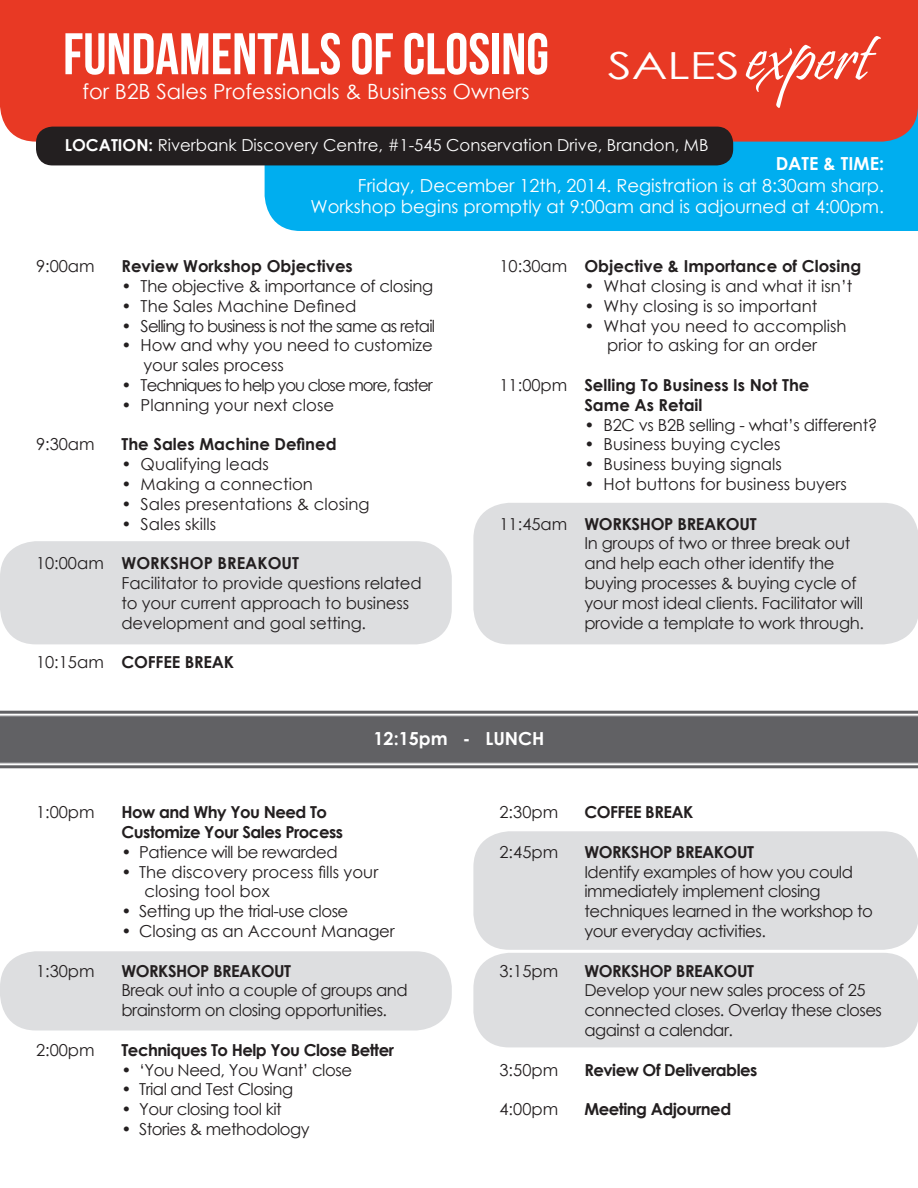
<style>
.page{position:relative;width:918px;height:1188px;background:#fff}
.page>*{position:absolute;margin:0;border:0;box-sizing:border-box;transform-origin:0 0}
.t1{font:italic 66.45px "Pristina";color:#fff}
.t2{font:58.5px "Bebas Neue";color:#fff}
.t3{font:21px "Century Gothic";color:#fff}
.t4{font:18px "Century Gothic";color:#fff}
.t5{font:700 18px "Century Gothic";color:#fff}
.t6{font:16.5px/19.8px "Century Gothic";letter-spacing:-.02em;color:#231f20}
.t7{font:16.5px "Century Gothic";color:#231f20}
.t8{font:700 16.5px "Century Gothic";letter-spacing:-.03em;color:#231f20}
.t9{font:700 16.5px "Century Gothic";color:#231f20}
.t10{font:16.5px "Century Gothic";color:#fff}
.t11{font:16.5px "Century Gothic";letter-spacing:-.05em;color:#231f20}
.t12{font:16.5px "Century Gothic";letter-spacing:-.06em;color:#231f20}
.t13{font:700 16.5px "Century Gothic";letter-spacing:-.01em;color:#231f20}
.s1{font-weight:700}
.s2{font-family:"Century Gothic";font-style:normal;font-size:37.35px}
</style>
<div class="page">
<div style="left:0;top:541px;width:452px;height:103px;background:#dddee0;border-radius:36px"></div>
<div style="left:0;top:951px;width:452px;height:79px;background:#dddee0;border-radius:36px"></div>
<div style="left:473px;top:503px;width:445px;height:141px;background:#dddee0"></div>
<div style="left:473px;top:831px;width:445px;height:119px;background:#dddee0"></div>
<div style="left:473px;top:953px;width:445px;height:94px;background:#dddee0"></div>
<div style="left:265px;top:142px;width:653px;height:89px;background:#00aeef"></div>
<div style="left:0;top:0;width:918px;height:142px;background:#e83924"></div>
<div style="left:36px;top:127px;width:697px;height:38px;background:#231f20;border-radius:16px"></div>
<svg style="left:0;top:710px;width:918px;height:59px"></svg>
<div style="left:0;top:716px;width:918px;height:47px;background:#616164"></div>
<p class="t2" style="left:63px;top:22px;width:487px">FUNDAMENTALS OF CLOSING</p>
<p class="t3" style="left:82px;top:77px;width:449px">for B2B Sales Professionals &amp; Business Owners</p>
<p class="t10" style="left:65px;top:133px;width:645px"><span class="s1">LOCATION:</span> Riverbank Discovery Centre, #1-545 Conservation Drive, Brandon, MB</p>
<h1 class="t1" style="left:608px;top:21px;width:262px"><span class="s2">SALES</span>expert</h1>
<p class="t6" style="left:36px;top:256px;width:60px">9:00am</p>
<p class="t6" style="left:36px;top:434px;width:60px">9:30am</p>
<p class="t6" style="left:36px;top:553px;width:69px">10:00am</p>
<p class="t6" style="left:36px;top:652px;width:69px">10:15am</p>
<p class="t5" style="left:776px;top:150px;width:110px">DATE &amp; TIME:</p>
<p class="t4" style="left:358px;top:173px;width:528px">Friday, December 12th, 2014. Registration is at 8:30am sharp.</p>
<p class="t4" style="left:310px;top:194px;width:575px">Workshop begins promptly at 9:00am and is adjourned at 4:00pm.</p>
<p class="t9" style="left:122px;top:254px;width:233px">Review Workshop Objectives</p>
<p class="t6" style="left:122px;top:276px;width:313px">• The objective &amp; importance of closing</p>
<p class="t7" style="left:122px;top:294px;width:236px">• The Sales Machine Defined</p>
<p class="t11" style="left:122px;top:314px;width:315px">• Selling to business is not the same as retail</p>
<p class="t6" style="left:122px;top:335px;width:313px">• How and why you need to customize</p>
<p class="t6" style="left:144px;top:355px;width:142px">your sales process</p>
<p class="t12" style="left:122px;top:373px;width:313px">• Techniques to help you close more, faster</p>
<p class="t7" style="left:122px;top:393px;width:214px">• Planning your next close</p>
<p class="t9" style="left:122px;top:432px;width:217px">The Sales Machine Defined</p>
<p class="t7" style="left:122px;top:453px;width:149px">• Qualifying leads</p>
<p class="t7" style="left:122px;top:472px;width:193px">• Making a connection</p>
<p class="t7" style="left:122px;top:492px;width:250px">• Sales presentations &amp; closing</p>
<p class="t7" style="left:122px;top:512px;width:96px">• Sales skills</p>
<p class="t9" style="left:122px;top:551px;width:179px">WORKSHOP BREAKOUT</p>
<p class="t6" style="left:122px;top:573px;width:302px">Facilitator to provide questions related to your current approach to business development and goal setting.</p>
<p class="t13" style="left:122px;top:650px;width:114px">COFFEE BREAK</p>
<p class="t6" style="left:500px;top:256px;width:69px">10:30am</p>
<p class="t6" style="left:500px;top:375px;width:69px">11:00pm</p>
<p class="t6" style="left:500px;top:513px;width:69px">11:45am</p>
<p class="t9" style="left:584px;top:254px;width:278px">Objective &amp; Importance of Closing</p>
<p class="t7" style="left:584px;top:274px;width:270px">• What closing is and what it isn’t</p>
<p class="t7" style="left:584px;top:294px;width:235px">• Why closing is so important</p>
<p class="t7" style="left:584px;top:314px;width:264px">• What you need to accomplish</p>
<p class="t7" style="left:607px;top:334px;width:212px">prior to asking for an order</p>
<p class="t9" style="left:584px;top:372px;width:227px">Selling To Business Is Not The</p>
<p class="t9" style="left:584px;top:392px;width:120px">Same As Retail</p>
<p class="t6" style="left:584px;top:414px;width:295px">• B2C vs B2B selling - what’s different?</p>
<p class="t7" style="left:584px;top:433px;width:198px">• Business buying cycles</p>
<p class="t7" style="left:584px;top:453px;width:199px">• Business buying signals</p>
<p class="t7" style="left:584px;top:472px;width:264px">• Hot buttons for business buyers</p>
<p class="t8" style="left:584px;top:511px;width:174px">WORKSHOP BREAKOUT</p>
<p class="t6" style="left:584px;top:533px;width:281px">In groups of two or three break out and help each other identify the buying processes &amp; buying cycle of your most ideal clients. Facilitator will provide a template to work through.</p>
<p class="t6" style="left:36px;top:802px;width:60px">1:00pm</p>
<p class="t6" style="left:36px;top:960px;width:60px">1:30pm</p>
<p class="t6" style="left:36px;top:1040px;width:60px">2:00pm</p>
<p class="t5" style="left:374px;top:725px;width:173px">12:15pm - LUNCH</p>
<p class="t8" style="left:122px;top:800px;width:207px">How and Why You Need To</p>
<p class="t8" style="left:122px;top:819px;width:223px">Customize Your Sales Process</p>
<p class="t6" style="left:122px;top:842px;width:218px">• Patience will be rewarded</p>
<p class="t7" style="left:122px;top:860px;width:258px">• The discovery process fills your</p>
<p class="t7" style="left:144px;top:880px;width:127px">closing tool box</p>
<p class="t6" style="left:122px;top:901px;width:228px">• Setting up the trial-use close</p>
<p class="t6" style="left:122px;top:921px;width:275px">• Closing as an Account Manager</p>
<p class="t8" style="left:122px;top:958px;width:171px">WORKSHOP BREAKOUT</p>
<p class="t6" style="left:122px;top:980px;width:288px">Break out into a couple of groups and brainstorm on closing opportunities.</p>
<p class="t8" style="left:122px;top:1037px;width:274px">Techniques To Help You Close Better</p>
<p class="t6" style="left:122px;top:1059px;width:232px">• ‘You Need, You Want’ close</p>
<p class="t6" style="left:122px;top:1079px;width:173px">• Trial and Test Closing</p>
<p class="t6" style="left:122px;top:1099px;width:162px">• Your closing tool kit</p>
<p class="t6" style="left:122px;top:1119px;width:190px">• Stories &amp; methodology</p>
<p class="t6" style="left:500px;top:802px;width:60px">2:30pm</p>
<p class="t6" style="left:500px;top:842px;width:60px">2:45pm</p>
<p class="t6" style="left:500px;top:960px;width:60px">3:15pm</p>
<p class="t6" style="left:500px;top:1059px;width:60px">3:50pm</p>
<p class="t6" style="left:500px;top:1099px;width:60px">4:00pm</p>
<p class="t8" style="left:584px;top:800px;width:111px">COFFEE BREAK</p>
<p class="t8" style="left:584px;top:839px;width:171px">WORKSHOP BREAKOUT</p>
<p class="t6" style="left:584px;top:861px;width:290px">Identify examples of how you could immediately implement closing techniques learned in the workshop to your everyday activities.</p>
<p class="t8" style="left:584px;top:958px;width:171px">WORKSHOP BREAKOUT</p>
<p class="t6" style="left:584px;top:980px;width:299px">Develop your new sales process of 25 connected closes. Overlay these closes against a calendar.</p>
<p class="t8" style="left:584px;top:1057px;width:175px">Review Of Deliverables</p>
<p class="t8" style="left:584px;top:1097px;width:148px">Meeting Adjourned</p>
</div>
